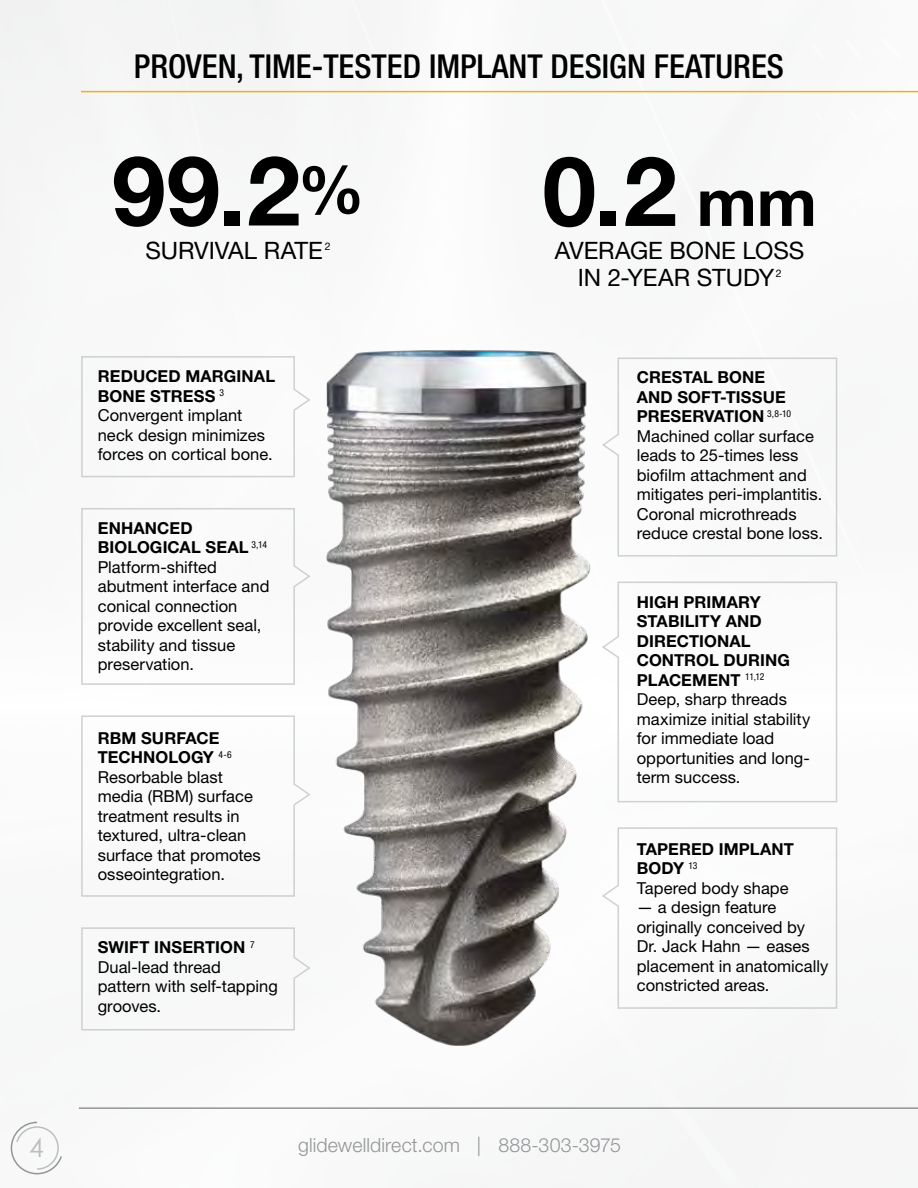
<style>
.page{position:relative;width:918px;height:1188px;background:#fff}
.page>*{position:absolute;margin:0;border:0;box-sizing:border-box;transform-origin:0 0}
.t1{font:700 96.75px "Helvetica Neue LT Std";color:#000}
.t2{font:500 condensed 33px "Helvetica Neue LT Std";color:#000}
.t3{font:26.25px "Century Gothic";color:#bcbec0}
.t4{font:24px/27px "Helvetica Neue LT Std";letter-spacing:-.005em;color:#000;text-align:center}
.t5{font:300 19.5px "Helvetica Neue LT Std";letter-spacing:.005em;color:#939598}
.t6{font:16.5px/19.5px "Helvetica Neue LT Std";color:#000}
.t7{font:700 16.5px/19.5px "Helvetica Neue LT Std";letter-spacing:.005em;color:#000}
.t8{font:10.5px "Helvetica Neue LT Std";color:#000}
.s1{font-size:66.6px}
.s2{font-weight:700}
.s3{font-weight:400}
</style>
<div class="page">
<hr style="left:81px;top:91px;width:837px;height:1px;background:#eeb310">
<hr style="left:79px;top:1107px;width:839px;height:2px;background:#939598">
<svg style="left:10px;top:1121px;width:53px;height:54px"></svg>
<img style="left:302px;top:337px;width:324px;height:735px">
<svg style="left:80px;top:507px;width:232px;height:179px"></svg>
<svg style="left:601px;top:357px;width:237px;height:200px"></svg>
<svg style="left:601px;top:581px;width:237px;height:222px"></svg>
<svg style="left:601px;top:827px;width:237px;height:183px"></svg>
<svg style="left:80px;top:715px;width:232px;height:182px"></svg>
<svg style="left:80px;top:927px;width:232px;height:104px"></svg>
<svg style="left:80px;top:355px;width:232px;height:123px"></svg>
<h2 class="t2" style="left:134px;top:46px;width:652px">PROVEN, TIME-TESTED IMPLANT DESIGN FEATURES</h2>
<h1 class="t1" style="left:112px;top:131px;width:254px">99.2<span class="s1">%</span></h1>
<h3 class="t4" style="left:146px;top:236px;width:179px">SURVIVAL RATE</h3>
<p class="t8" style="left:325px;top:240px;width:7px">2</p>
<p class="t6" style="left:98px;top:366px;width:179px"><span class="s2">REDUCED MARGINAL<br>BONE STRESS</span> <sup>3<br></sup>Convergent implant neck design minimizes forces on cortical bone.</p>
<p class="t6" style="left:98px;top:518px;width:173px"><span class="s2">ENHANCED<br>BIOLOGICAL SEAL</span> <sup>3,14<br></sup>Platform-shifted abutment interface and conical connection provide excellent seal, stability and tissue preservation.</p>
<p class="t6" style="left:98px;top:728px;width:164px"><span class="s2">RBM SURFACE<br>TECHNOLOGY</span> <sup>4-6<br></sup>Resorbable blast media (RBM) surface treatment results in textured, ultra-clean surface that promotes osseointegration.</p>
<p class="t6" style="left:98px;top:937px;width:182px"><span class="s2">SWIFT INSERTION</span> <sup>7<br></sup>Dual-lead thread pattern with self-tapping grooves.</p>
<h1 class="t1" style="left:542px;top:132px;width:276px">0.2 <span class="s1">mm</span></h1>
<h3 class="t4" style="left:555px;top:237px;width:251px">AVERAGE BONE LOSS<br>IN 2-YEAR STUDY</h3>
<p class="t8" style="left:776px;top:267px;width:7px">2</p>
<p class="t6" style="left:637px;top:367px;width:188px"><span class="s2">CRESTAL BONE<br>AND SOFT-TISSUE<br>PRESERVATION</span> <sup>3,8-10<br></sup>Machined collar surface leads to 25-times less biofilm attachment and mitigates peri-implantitis.<br>Coronal microthreads reduce crestal bone loss.</p>
<p class="t6" style="left:637px;top:592px;width:175px"><span class="s2">HIGH PRIMARY<br>STABILITY AND<br>DIRECTIONAL<br>CONTROL DURING<br>PLACEMENT</span> <sup>11,12<br></sup>Deep, sharp threads maximize initial stability for immediate load opportunities and long&shy;term success.</p>
<p class="t7" style="left:637px;top:839px;width:159px">TAPERED IMPLANT<br>BODY <sup>13<br></sup><span class="s3">Tapered body shape</span></p>
<p class="t6" style="left:637px;top:897px;width:193px">— a design feature originally conceived by<br>Dr. Jack Hahn — eases placement in anatomically constricted areas.</p>
<h3 class="t3" style="left:29px;top:1132px;width:16px">4</h3>
<p class="t5" style="left:298px;top:1134px;width:324px">glidewelldirect.com | 888-303-3975</p>
</div>
